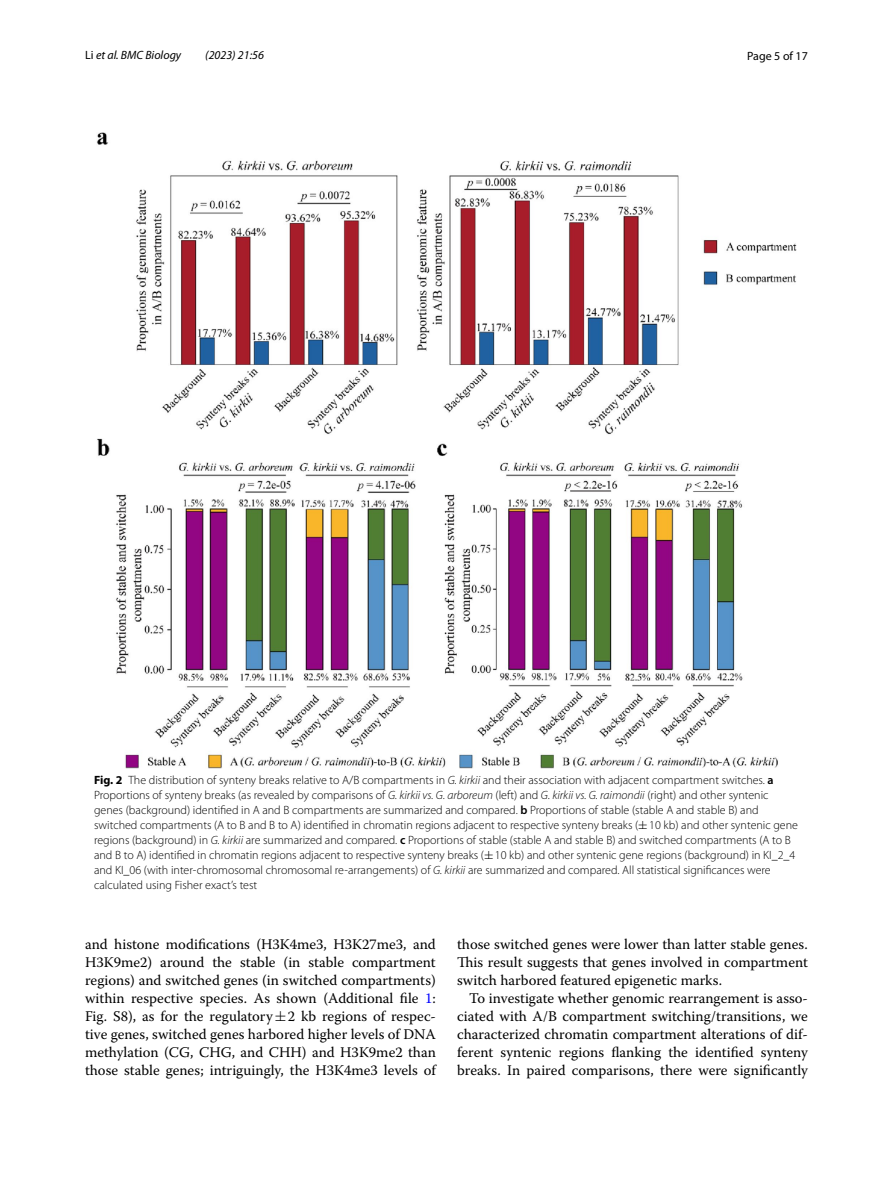
<style>
.page{position:relative;width:893px;height:1187px;background:#fff}
.page>*{position:absolute;margin:0;border:0;box-sizing:border-box;transform-origin:0 0}
.t1{font:14.7px/18px "Warnock Pro";color:#000;text-align:justify}
.t2{font:300 12px/15px "Myriad Pro";color:#000}
.t3{font:italic 12px "Myriad Pro";color:#000}
.t4{font:12px "Myriad Pro";color:#000}
.s1{font-style:normal}
.s2{font-weight:700}
.s3{font-style:italic}
.s4{font-weight:600}
.s5{font-family:"MTSY";font-weight:400}
.s6{color:#00f}
.s7{font-family:"MTSY"}
</style>
<div class="page">
<img style="left:97px;top:133px;width:700px;height:635px">
<p class="t3" style="left:85px;top:48px;width:98px"><span class="s1">Li</span> et al. BMC Biology</p>
<p class="t3" style="left:205px;top:48px;width:60px">(2023) 21:56</p>
<p class="t4" style="left:747px;top:48px;width:62px">Page 5 of 17</p>
<p class="t2" style="left:94px;top:772px;width:705px"><span class="s2">Fig. 2</span> The distribution of synteny breaks relative to A/B compartments in <span class="s3">G. kirkii</span> and their association with adjacent compartment switches. <span class="s4">a </span>Proportions of synteny breaks (as revealed by comparisons of <span class="s3">G. kirkii vs. G. arboreum</span> (left) and <span class="s3">G. kirkii vs. G. raimondii</span> (right) and other syntenic genes (background) identified in A and B compartments are summarized and compared. <span class="s4">b</span> Proportions of stable (stable A and stable B) and switched compartments (A to B and B to A) identified in chromatin regions adjacent to respective synteny breaks (<span class="s5">±</span>10 kb) and other syntenic gene regions (background) in <span class="s3">G. kirkii</span> are summarized and compared. <span class="s4">c</span> Proportions of stable (stable A and stable B) and switched compartments (A to B and B to A) identified in chromatin regions adjacent to respective synteny breaks (<span class="s5">±</span>10 kb) and other syntenic gene regions (background) in KI_2_4 and KI_06 (with inter-chromosomal chromosomal re-arrangements) of <span class="s3">G. kirkii</span> are summarized and compared. All statistical significances were calculated using Fisher exact’s test</p>
<p class="t1" style="left:85px;top:935px;width:352px">and histone modifications (H3K4me3, H3K27me3, and H3K9me2) around the stable (in stable compartment regions) and switched genes (in switched compartments) within respective species. As shown (Additional file <span class="s6">1</span>:<br>Fig. S8), as for the regulatory<span class="s7">±</span>2 kb regions of respec&shy;tive genes, switched genes harbored higher levels of DNA methylation (CG, CHG, and CHH) and H3K9me2 than those stable genes; intriguingly, the H3K4me3 levels of</p>
<p class="t1" style="left:457px;top:935px;width:352px">those switched genes were lower than latter stable genes.<br>This result suggests that genes involved in compartment switch harbored featured epigenetic marks.</p>
<p class="t1" style="left:457px;top:989px;width:352px;text-indent:12px">To investigate whether genomic rearrangement is asso&shy;ciated with A/B compartment switching/transitions, we characterized chromatin compartment alterations of dif&shy;ferent syntenic regions flanking the identified synteny breaks. In paired comparisons, there were significantly</p>
</div>
